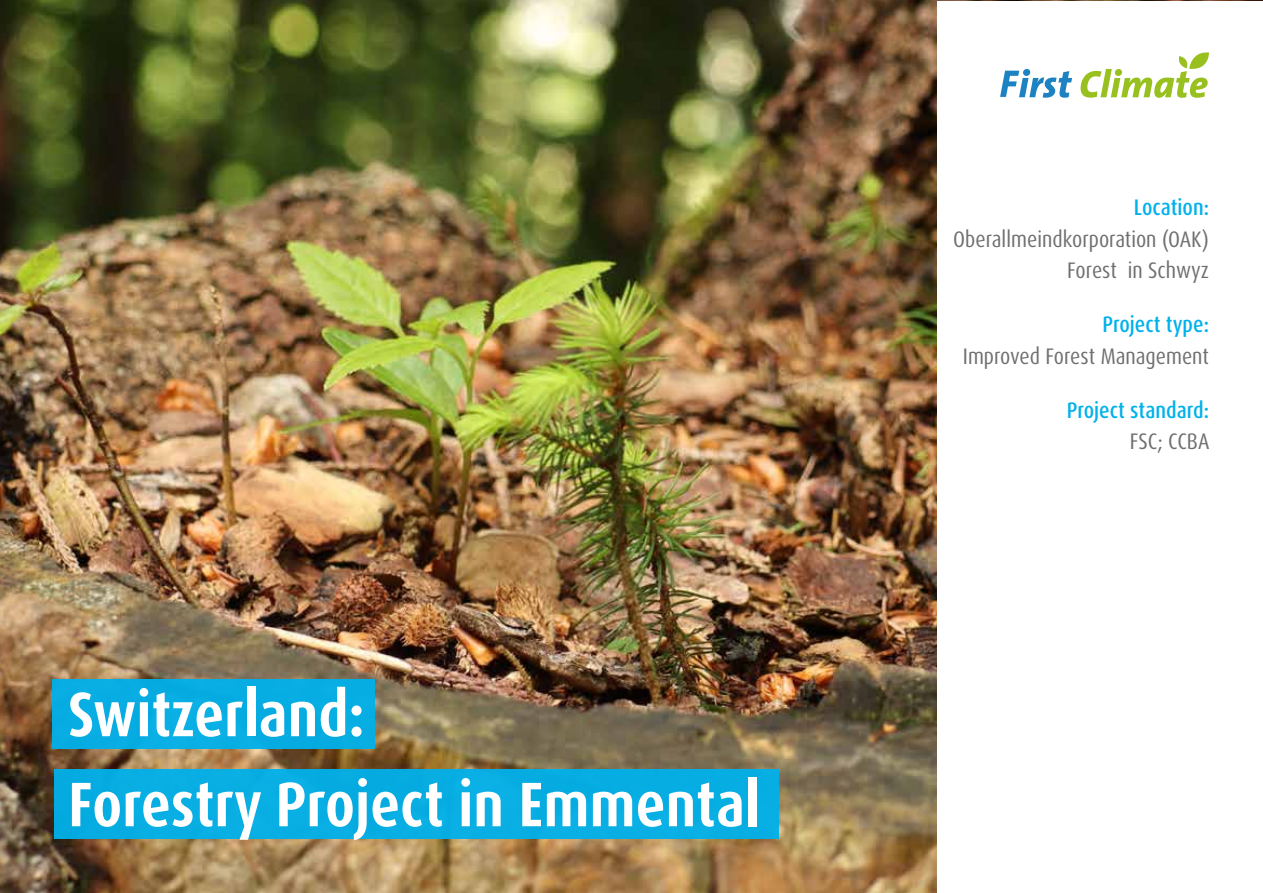
<style>
.page{position:relative;width:1263px;height:893px;background:#fff}
.page>*{position:absolute;margin:0;border:0;box-sizing:border-box;transform-origin:0 0}
.t1{font:700 condensed 63px/90px "Dax Pro";color:#fff}
.t2{font:condensed 22.5px/31.5px "Dax Pro";color:#706f6f;text-align:right}
.t3{font:500 condensed 22.5px "Dax Pro";color:#00b1eb}
</style>
<div class="page">
<img style="left:0;top:0;width:1263px;height:893px">
<div style="left:938px;top:1px;width:325px;height:891px;background:#fff"></div>
<div style="left:54px;top:769px;width:725px;height:70px;background:#08aee3"></div>
<div style="left:52px;top:679px;width:322px;height:70px;background:#07ade3"></div>
<svg style="left:1000px;top:69px;width:72px;height:29px"></svg>
<svg style="left:1080px;top:52px;width:129px;height:46px"></svg>
<h1 class="t1" style="left:68px;top:670px;width:693px">Switzerland:<br>Forestry Project in Emmental</h1>
<p class="t3" style="left:1134px;top:193px;width:77px">Location:</p>
<p class="t2" style="left:953px;top:223px;width:257px">Oberallmeindkorporation (OAK)<br>Forest in Schwyz</p>
<p class="t3" style="left:1102px;top:310px;width:108px">Project type:</p>
<p class="t2" style="left:963px;top:340px;width:248px">Improved Forest Management</p>
<p class="t3" style="left:1067px;top:395px;width:144px">Project standard:</p>
<p class="t2" style="left:1130px;top:426px;width:81px">FSC; CCBA</p>
</div>
